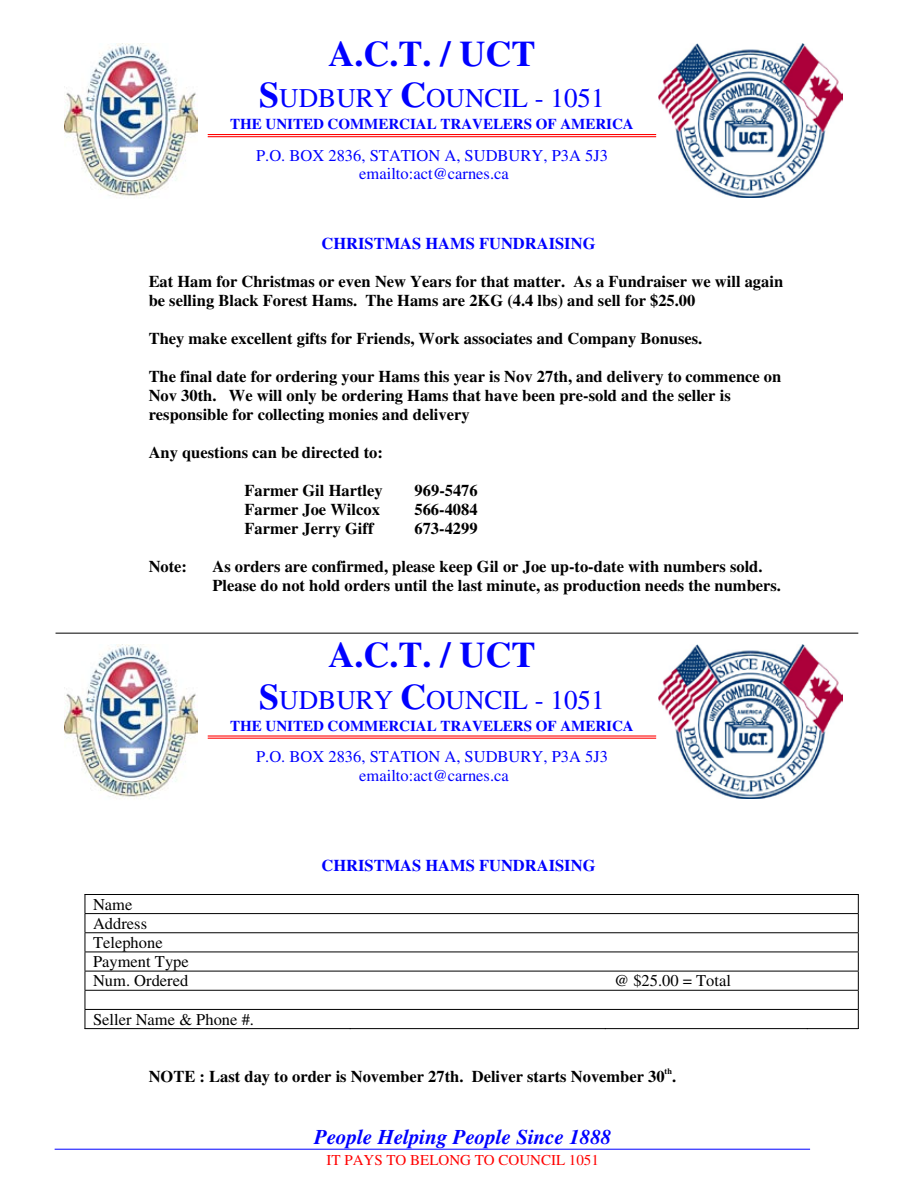
<style>
.page{position:relative;width:918px;height:1188px;background:#fff}
.page>*{position:absolute;margin:0;border:0;box-sizing:border-box;transform-origin:0 0}
.t1{font:700 36px "Times";color:#00f}
.t2{font:27px "Times";color:#00f}
.t3{font:italic 700 21px "Times";color:#00f}
.t4{font:700 16.5px/19px "Times";color:#000}
.t5{font:16.5px/18.3px "Times";color:#00f;text-align:center}
.t6{font:16.5px/19.2px "Times";color:#000}
.t7{font:700 16.5px "Times";color:#00f}
.t8{font:700 15px "Times";color:#00f}
.t9{font:15px "Times";color:#f00}
.t10{font:700 8.25px "Times";color:#000}
.s1{font-weight:700;font-size:36px}
</style>
<div class="page">
<hr style="left:208px;top:136px;width:448px;height:1px;background:#f00">
<hr style="left:208px;top:134px;width:448px;height:1px;background:#f00">
<hr style="left:55px;top:1149px;width:755px;height:1px;background:#00f">
<img style="left:65px;top:44px;width:132px;height:154px">
<img style="left:659px;top:44px;width:183px;height:154px">
<hr style="left:208px;top:738px;width:448px;height:1px;background:#f00">
<hr style="left:208px;top:735px;width:448px;height:2px;background:#f00">
<hr style="left:56px;top:633px;width:802px;height:1px;background:#000">
<hr style="left:85px;top:894px;width:774px;height:1px;background:#000">
<hr style="left:85px;top:913px;width:774px;height:1px;background:#000">
<hr style="left:85px;top:932px;width:774px;height:1px;background:#000">
<hr style="left:85px;top:952px;width:774px;height:1px;background:#000">
<hr style="left:85px;top:971px;width:774px;height:1px;background:#000">
<hr style="left:85px;top:990px;width:774px;height:1px;background:#000">
<hr style="left:85px;top:1009px;width:774px;height:1px;background:#000">
<svg style="left:85px;top:895px;width:1px;height:133px"></svg>
<hr style="left:85px;top:1028px;width:266px;height:1px;background:#000">
<hr style="left:350px;top:1028px;width:256px;height:1px;background:#000">
<hr style="left:605px;top:1028px;width:203px;height:1px;background:#000">
<hr style="left:807px;top:1028px;width:51px;height:1px;background:#000">
<svg style="left:858px;top:894px;width:1px;height:135px"></svg>
<img style="left:65px;top:644px;width:132px;height:155px">
<img style="left:659px;top:644px;width:183px;height:154px">
<h1 class="t1" style="left:328px;top:32px;width:208px">A.C.T. / UCT</h1>
<h2 class="t2" style="left:259px;top:83px;width:347px"><span class="s1">S</span>UDBURY <span class="s1">C</span>OUNCIL - 1051</h2>
<p class="t8" style="left:230px;top:115px;width:405px">THE UNITED COMMERCIAL TRAVELERS OF AMERICA</p>
<p class="t5" style="left:256px;top:146px;width:354px">P.O. BOX 2836, STATION A, SUDBURY, P3A 5J3 emailto:act@carnes.ca</p>
<p class="t7" style="left:321px;top:233px;width:276px">CHRISTMAS HAMS FUNDRAISING</p>
<p class="t4" style="left:149px;top:271px;width:636px">Eat Ham for Christmas or even New Years for that matter. As a Fundraiser we will again be selling Black Forest Hams. The Hams are 2KG (4.4 lbs) and sell for $25.00</p>
<p class="t4" style="left:149px;top:328px;width:555px">They make excellent gifts for Friends, Work associates and Company Bonuses.</p>
<p class="t4" style="left:149px;top:366px;width:634px">The final date for ordering your Hams this year is Nov 27th, and delivery to commence on<br>Nov 30th. We will only be ordering Hams that have been pre-sold and the seller is responsible for collecting monies and delivery</p>
<p class="t4" style="left:149px;top:442px;width:236px">Any questions can be directed to:</p>
<p class="t4" style="left:244px;top:481px;width:140px">Farmer Gil Hartley</p>
<p class="t4" style="left:415px;top:481px;width:65px">969-5476</p>
<p class="t4" style="left:244px;top:500px;width:137px">Farmer Joe Wilcox</p>
<p class="t4" style="left:414px;top:500px;width:65px">566-4084</p>
<p class="t4" style="left:244px;top:519px;width:131px">Farmer Jerry Giff</p>
<p class="t4" style="left:414px;top:519px;width:65px">673-4299</p>
<p class="t4" style="left:149px;top:557px;width:40px">Note:</p>
<p class="t4" style="left:212px;top:557px;width:570px">As orders are confirmed, please keep Gil or Joe up-to-date with numbers sold.<br>Please do not hold orders until the last minute, as production needs the numbers.</p>
<h1 class="t1" style="left:328px;top:634px;width:208px">A.C.T. / UCT</h1>
<h2 class="t2" style="left:259px;top:684px;width:347px"><span class="s1">S</span>UDBURY <span class="s1">C</span>OUNCIL - 1051</h2>
<p class="t8" style="left:230px;top:717px;width:405px">THE UNITED COMMERCIAL TRAVELERS OF AMERICA</p>
<p class="t5" style="left:256px;top:748px;width:354px">P.O. BOX 2836, STATION A, SUDBURY, P3A 5J3 emailto:act@carnes.ca</p>
<p class="t6" style="left:93px;top:894px;width:97px">Name<br>Address<br>Telephone<br>Payment Type<br>Num. Ordered</p>
<p class="t6" style="left:93px;top:1009px;width:163px">Seller Name &amp; Phone #.</p>
<p class="t7" style="left:321px;top:856px;width:276px">CHRISTMAS HAMS FUNDRAISING</p>
<p class="t6" style="left:614px;top:971px;width:118px">@ $25.00 = Total</p>
<p class="t10" style="left:665px;top:1066px;width:9px">th</p>
<p class="t4" style="left:149px;top:1067px;width:529px">NOTE : Last day to order is November 27th. Deliver starts November 30 .</p>
<p class="t3" style="left:314px;top:1125px;width:299px">People Helping People Since 1888</p>
<p class="t9" style="left:327px;top:1151px;width:274px">IT PAYS TO BELONG TO COUNCIL 1051</p>
</div>
